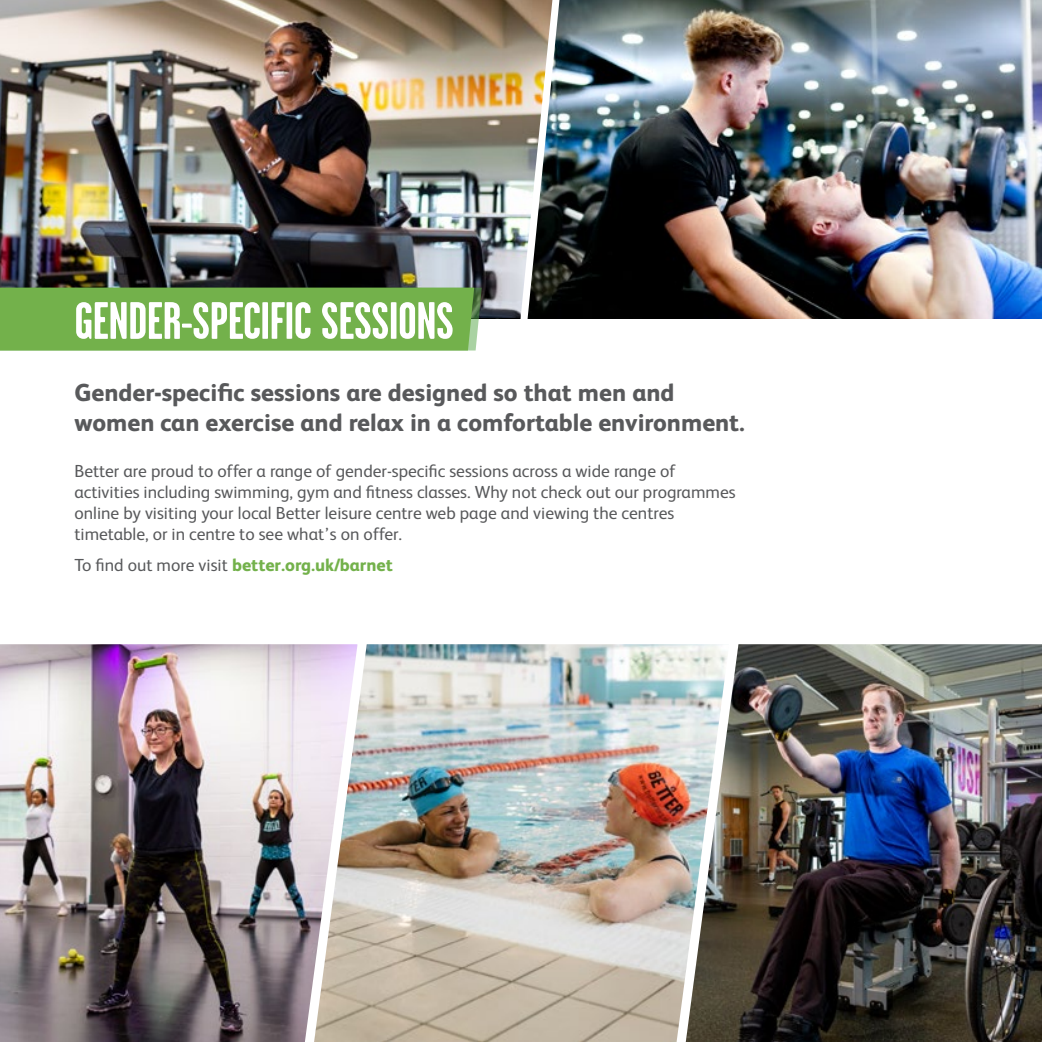
<style>
.page{position:relative;width:1042px;height:1042px;background:#fff}
.page>*{position:absolute;margin:0;border:0;box-sizing:border-box;transform-origin:0 0}
.t1{font:700 52.5px "Garage Gothic";letter-spacing:-.01em;color:#fff}
.t2{font:800 24.5px/29.8px "FS Albert";color:#58595b}
.t3{font:17.5px/21px "FS Albert";color:#58595b}
.t4{font:800 17.5px "FS Albert";color:#73b14b}
.s1{font-weight:400;color:#58595b}
</style>
<div class="page">
<img style="left:572px;top:0;width:470px;height:318px">
<img style="left:0;top:0;width:514px;height:318px">
<div style="left:0;top:288px;width:482px;height:62px;background:#73b14b"></div>
<img style="left:514px;top:0;width:58px;height:319px">
<img style="left:745px;top:644px;width:297px;height:398px">
<img style="left:373px;top:644px;width:372px;height:398px">
<img style="left:0;top:644px;width:373px;height:398px">
<h1 class="t1" style="left:74px;top:288px;width:381px">GENDER-SPECIFIC SESSIONS</h1>
<h2 class="t2" style="left:74px;top:376px;width:672px">Gender-specific sessions are designed so that men and women can exercise and relax in a comfortable environment.</h2>
<p class="t3" style="left:74px;top:459px;width:663px">Better are proud to offer a range of gender-specific sessions across a wide range of activities including swimming, gym and fitness classes. Why not check out our programmes online by visiting your local Better leisure centre web page and viewing the centres timetable, or in centre to see what’s on offer.</p>
<p class="t4" style="left:74px;top:552px;width:320px"><span class="s1">To find out more visit</span> better.org.uk/barnet</p>
</div>
